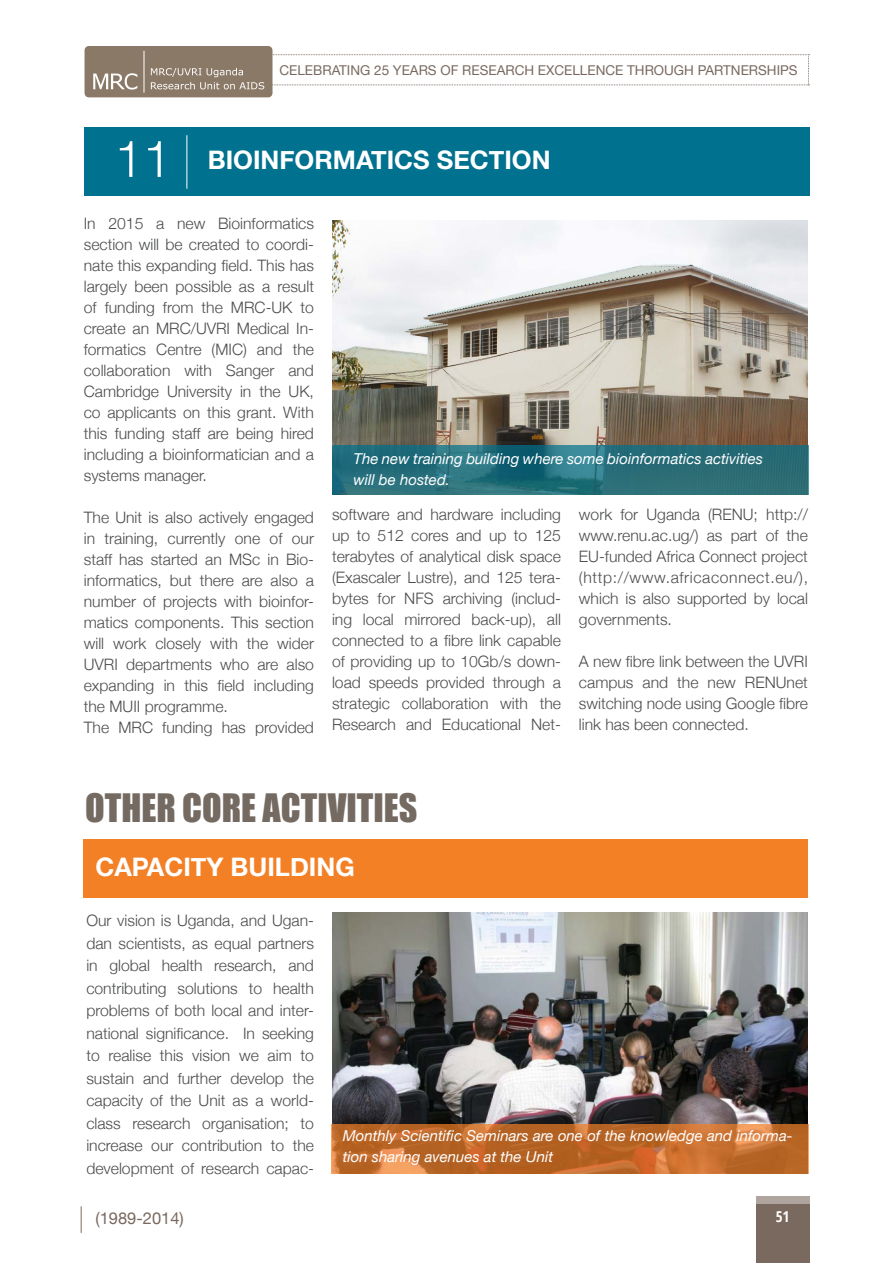
<style>
.page{position:relative;width:893px;height:1263px;background:#fff}
.page>*{position:absolute;margin:0;border:0;box-sizing:border-box;transform-origin:0 0}
.t1{font:300 51px "Helvetica Neue";color:#fff}
.MAIN_HEADER_1{font:36px "Impact";color:#746a62}
.program{font:700 25.5px "Helvetica Neue";color:#fff}
.t2{font:16.5px "Helvetica Neue";color:#79695f}
.BODY{font:300 15.75px/21px "Helvetica Neue";color:#4b4c4d;text-align:justify}
.CAP{font:italic 15px/21px "Helvetica Neue";color:#fff}
.t3{font:700 condensed 15px "Open Sans";color:#fff}
.t4{font:13.5px "Helvetica Neue";color:#79695f}
</style>
<div class="page">
<div style="left:756px;top:1196px;width:53px;height:67px;background:#b0a59e"></div>
<div style="left:756px;top:1204px;width:53px;height:59px;background:#79695f"></div>
<svg style="left:81px;top:1206px;width:1px;height:27px"></svg>
<div style="left:85px;top:46px;width:187px;height:51px;background:#8a7966;border-radius:4px"></div>
<svg style="left:93px;top:54px;width:716px;height:36px"></svg>
<hr style="left:144px;top:51px;width:1px;height:42px;background:#fff">
<img style="left:332px;top:913px;width:476px;height:261px">
<svg style="left:331px;top:1124px;width:477px;height:49px;background:#c06b2c"></svg>
<div style="left:84px;top:127px;width:725px;height:69px;background:#00718e"></div>
<div style="left:84px;top:839px;width:724px;height:58px;background:#f48026"></div>
<hr style="left:186px;top:135px;width:1px;height:54px;background:#fff">
<img style="left:332px;top:221px;width:476px;height:224px">
<svg style="left:332px;top:445px;width:476px;height:49px;background:#266e7a"></svg>
<p class="t1" style="left:115px;top:118px;width:58px">11</p>
<p class="t4" style="left:279px;top:61px;width:520px">CELEBRATING 25 YEARS OF RESEARCH EXCELLENCE THROUGH PARTNERSHIPS</p>
<p class="program" style="left:208px;top:140px;width:344px">BIOINFORMATICS SECTION</p>
<p class="BODY" style="left:84px;top:212px;width:232px">In 2015 a new Bioinformatics section will be created to coordi&shy;nate this expanding field. This has largely been possible as a result of funding from the MRC-UK to create an MRC/UVRI Medical In&shy;formatics Centre (MIC) and the collaboration with Sanger and Cambridge University in the UK, co applicants on this grant. With this funding staff are being hired including a bioinformatician and a systems manager.</p>
<p class="BODY" style="left:84px;top:506px;width:232px">The Unit is also actively engaged in training, currently one of our staff has started an MSc in Bio&shy;informatics, but there are also a number of projects with bioinfor&shy;matics components. This section will work closely with the wider UVRI departments who are also expanding in this field including the MUII programme.</p>
<p class="BODY" style="left:84px;top:716px;width:232px">The MRC funding has provided</p>
<p class="CAP" style="left:353px;top:449px;width:411px">The new training building where some bioinformatics activities will be hosted.</p>
<p class="BODY" style="left:332px;top:503px;width:230px">software and hardware including up to 512 cores and up to 125 terabytes of analytical disk space (Exascaler Lustre), and 125 tera&shy;bytes for NFS archiving (includ&shy;ing local mirrored back-up), all connected to a fibre link capable of providing up to 10Gb/s down&shy;load speeds provided through a strategic collaboration with the Research and Educational Net-</p>
<p class="BODY" style="left:579px;top:503px;width:231px">work for Uganda (RENU; http:// www.renu.ac.ug/) as part of the EU-funded Africa Connect project (http://www.africaconnect.eu/), which is also supported by local governments.</p>
<p class="BODY" style="left:579px;top:650px;width:230px">A new fibre link between the UVRI campus and the new RENUnet switching node using Google fibre link has been connected.</p>
<p class="MAIN_HEADER_1" style="left:85px;top:780px;width:334px">OTHER CORE ACTIVITIES</p>
<p class="program" style="left:95px;top:847px;width:261px">CAPACITY BUILDING</p>
<p class="BODY" style="left:86px;top:908px;width:229px;line-height:22.5px">Our vision is Uganda, and Ugan&shy;dan scientists, as equal partners in global health research, and contributing solutions to health problems of both local and inter&shy;national significance. In seeking to realise this vision we aim to sustain and further develop the capacity of the Unit as a world&shy;class research organisation; to increase our contribution to the development of research capac-</p>
<p class="CAP" style="left:343px;top:1126px;width:451px">Monthly Scientific Seminars are one of the knowledge and informa&shy;tion sharing avenues at the Unit</p>
<p class="t2" style="left:95px;top:1206px;width:90px">(1989-2014)</p>
<p class="t3" style="left:776px;top:1206px;width:15px">51</p>
</div>
